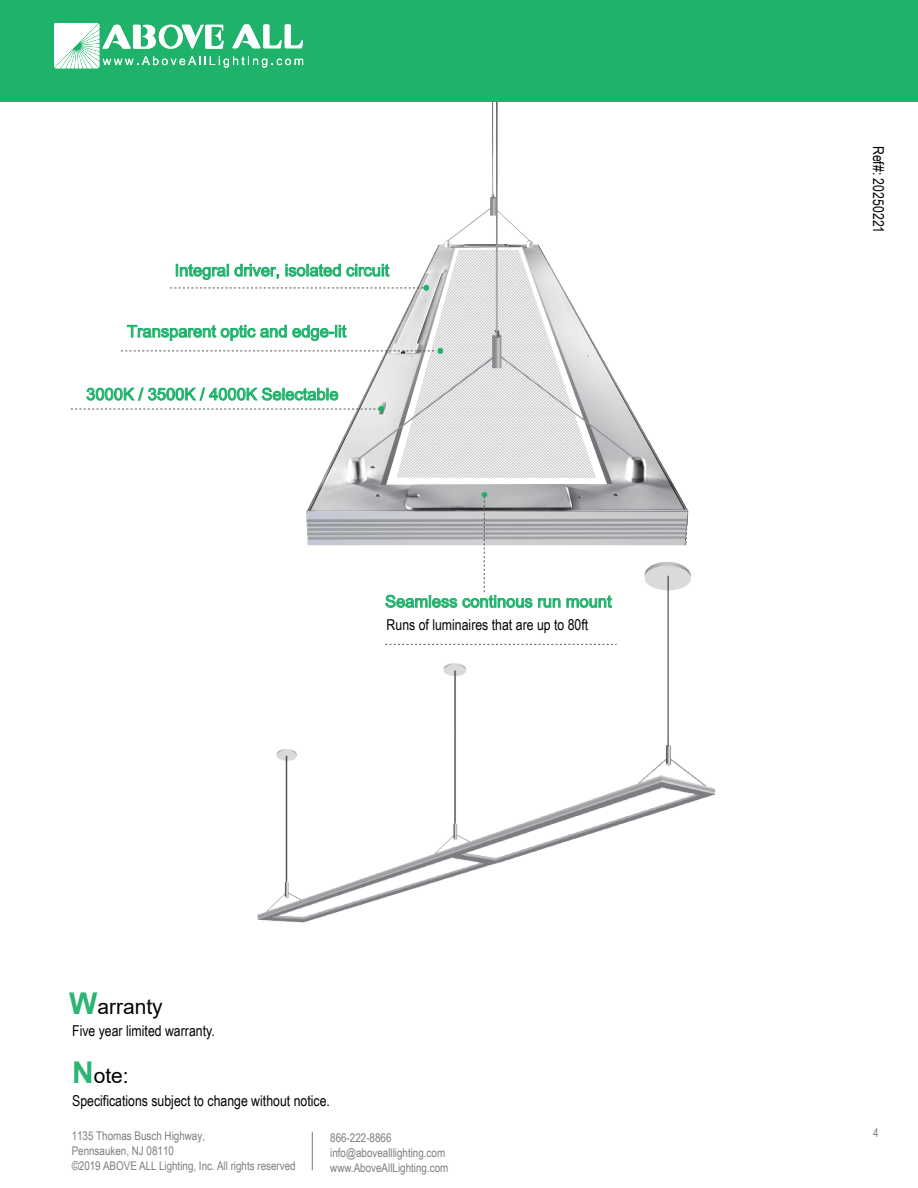
<style>
.page{position:relative;width:918px;height:1188px;background:#fff}
.page>*{position:absolute;margin:0;border:0;box-sizing:border-box;transform-origin:0 0}
.t1{font:21px "Arial";color:#030303}
.t2{font:16.5px "Arial";color:#1eb26a}
.t3{font:15px "Arial Narrow";color:#030303}
.t4{font:12px/15px "Arial Narrow";color:#7e7c80}
.s1{font-weight:700;font-size:30px;color:#2bb572}
</style>
<div class="page">
<img style="left:257px;top:562px;width:459px;height:361px">
<div style="left:0;top:0;width:918px;height:102px;background:#1eb26a"></div>
<svg style="left:54px;top:23px;width:249px;height:45px"></svg>
<hr style="left:312px;top:1132px;width:1px;height:38px;background:#8e9097">
<img style="left:282px;top:102px;width:407px;height:444px">
<svg style="left:385px;top:644px;width:232px;height:1px"></svg>
<svg style="left:127px;top:325px;width:220px;height:16px"></svg>
<svg style="left:71px;top:388px;width:313px;height:24px"></svg>
<svg style="left:386px;top:492px;width:174px;height:116px"></svg>
<svg style="left:567px;top:595px;width:45px;height:13px"></svg>
<svg style="left:170px;top:264px;width:259px;height:26px"></svg>
<svg style="left:121px;top:348px;width:322px;height:6px"></svg>
<h2 class="t2" style="left:175px;top:259px;width:216px">Integral driver, isolated circuit</h2>
<h2 class="t2" style="left:127px;top:320px;width:221px">Transparent optic and edge-lit</h2>
<h2 class="t2" style="left:86px;top:383px;width:254px">3000K / 3500K / 4000K Selectable</h2>
<h2 class="t2" style="left:385px;top:590px;width:228px">Seamless continous run mount</h2>
<p class="t3" style="left:387px;top:613px;width:203px">Runs of luminaires that are up to 80ft</p>
<h1 class="t1" style="left:69px;top:992px;width:95px"><span class="s1">W</span>arranty</h1>
<p class="t3" style="left:72px;top:1020px;width:144px">Five year limited warranty.</p>
<h1 class="t1" style="left:72px;top:1061px;width:58px"><span class="s1">N</span>ote:</h1>
<p class="t3" style="left:72px;top:1090px;width:259px">Specifications subject to change without notice.</p>
<p class="t4" style="left:72px;top:1128px;width:135px;line-height:14.4px">1135 Thomas Busch Highway,<br>Pennsauken, NJ 08110</p>
<p class="t4" style="left:72px;top:1158px;width:226px">©2019 ABOVE ALL Lighting, Inc. All rights reserved</p>
<p class="t4" style="left:330px;top:1130px;width:120px">866-222-8866 info@abovealllighting.com www.AboveAllLighting.com</p>
<p class="t3" style="left:890px;top:146px;width:89px;rotate:90deg">Ref#: 20250221</p>
<p class="t4" style="left:873px;top:1125px;width:7px">4</p>
</div>
